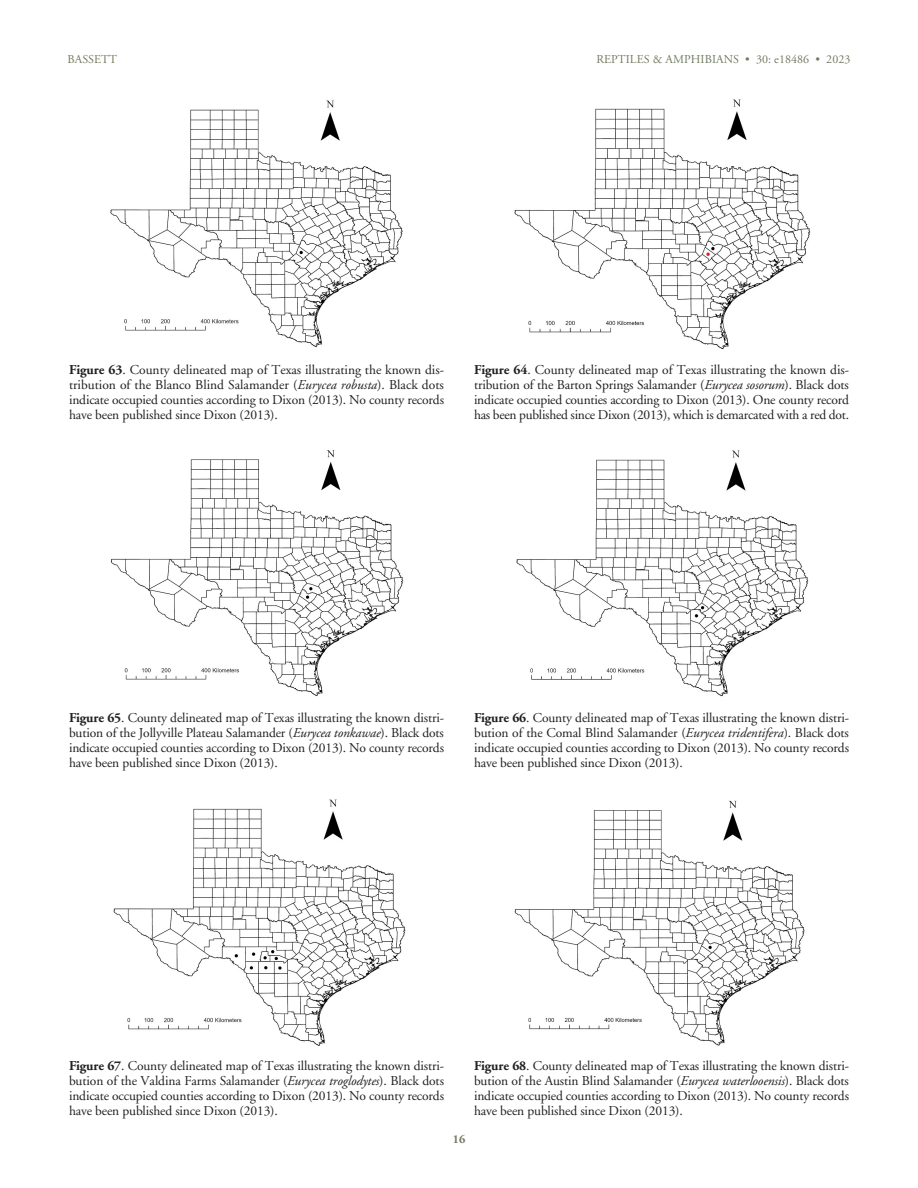
<style>
.page{position:relative;width:918px;height:1188px;background:#fff}
.page>*{position:absolute;margin:0;border:0;box-sizing:border-box;transform-origin:0 0}
.Figure_Caption{font:13.5px/15px "Adobe Garamond";letter-spacing:-.01em;color:#231f20;text-align:justify}
.t1{font:12px "Adobe Garamond";letter-spacing:.005em;color:#717a60}
.t2{font:700 12px "Adobe Garamond";color:#717a60}
.s1{font-weight:700}
.s2{font-style:italic}
</style>
<div class="page">
<img style="left:110px;top:100px;width:293px;height:248px">
<img style="left:110px;top:450px;width:294px;height:246px">
<img style="left:113px;top:799px;width:293px;height:247px">
<img style="left:514px;top:99px;width:297px;height:250px">
<img style="left:516px;top:450px;width:293px;height:247px">
<img style="left:514px;top:800px;width:291px;height:246px">
<p class="t1" style="left:68px;top:53px;width:51px">BASSETT</p>
<p class="t1" style="left:596px;top:53px;width:256px">REPTILES &amp; AMPHIBIANS • 30: e18486 • 2023</p>
<p class="Figure_Caption" style="left:69px;top:362px;width:377px"><span class="s1">Figure 63</span>. County delineated map of Texas illustrating the known dis&shy;tribution of the Blanco Blind Salamander (<span class="s2">Eurycea robusta</span>). Black dots indicate occupied counties according to Dixon (2013). No county records have been published since Dixon (2013).</p>
<p class="Figure_Caption" style="left:474px;top:362px;width:377px"><span class="s1">Figure 64</span>. County delineated map of Texas illustrating the known dis&shy;tribution of the Barton Springs Salamander (<span class="s2">Eurycea sosorum</span>). Black dots indicate occupied counties according to Dixon (2013). One county record has been published since Dixon (2013), which is demarcated with a red dot.</p>
<p class="Figure_Caption" style="left:69px;top:711px;width:377px"><span class="s1">Figure 65</span>. County delineated map of Texas illustrating the known distri&shy;bution of the Jollyville Plateau Salamander (<span class="s2">Eurycea tonkawae</span>). Black dots indicate occupied counties according to Dixon (2013). No county records have been published since Dixon (2013).</p>
<p class="Figure_Caption" style="left:474px;top:711px;width:377px"><span class="s1">Figure 66</span>. County delineated map of Texas illustrating the known distri&shy;bution of the Comal Blind Salamander (<span class="s2">Eurycea tridentifera</span>). Black dots indicate occupied counties according to Dixon (2013). No county records have been published since Dixon (2013).</p>
<p class="Figure_Caption" style="left:69px;top:1059px;width:377px"><span class="s1">Figure 67</span>. County delineated map of Texas illustrating the known distri&shy;bution of the Valdina Farms Salamander (<span class="s2">Eurycea troglodytes</span>). Black dots indicate occupied counties according to Dixon (2013). No county records have been published since Dixon (2013).</p>
<p class="t2" style="left:453px;top:1132px;width:14px">16</p>
<p class="Figure_Caption" style="left:474px;top:1059px;width:377px"><span class="s1">Figure 68</span>. County delineated map of Texas illustrating the known distri&shy;bution of the Austin Blind Salamander (<span class="s2">Eurycea waterlooensis</span>). Black dots indicate occupied counties according to Dixon (2013). No county records have been published since Dixon (2013).</p>
</div>
